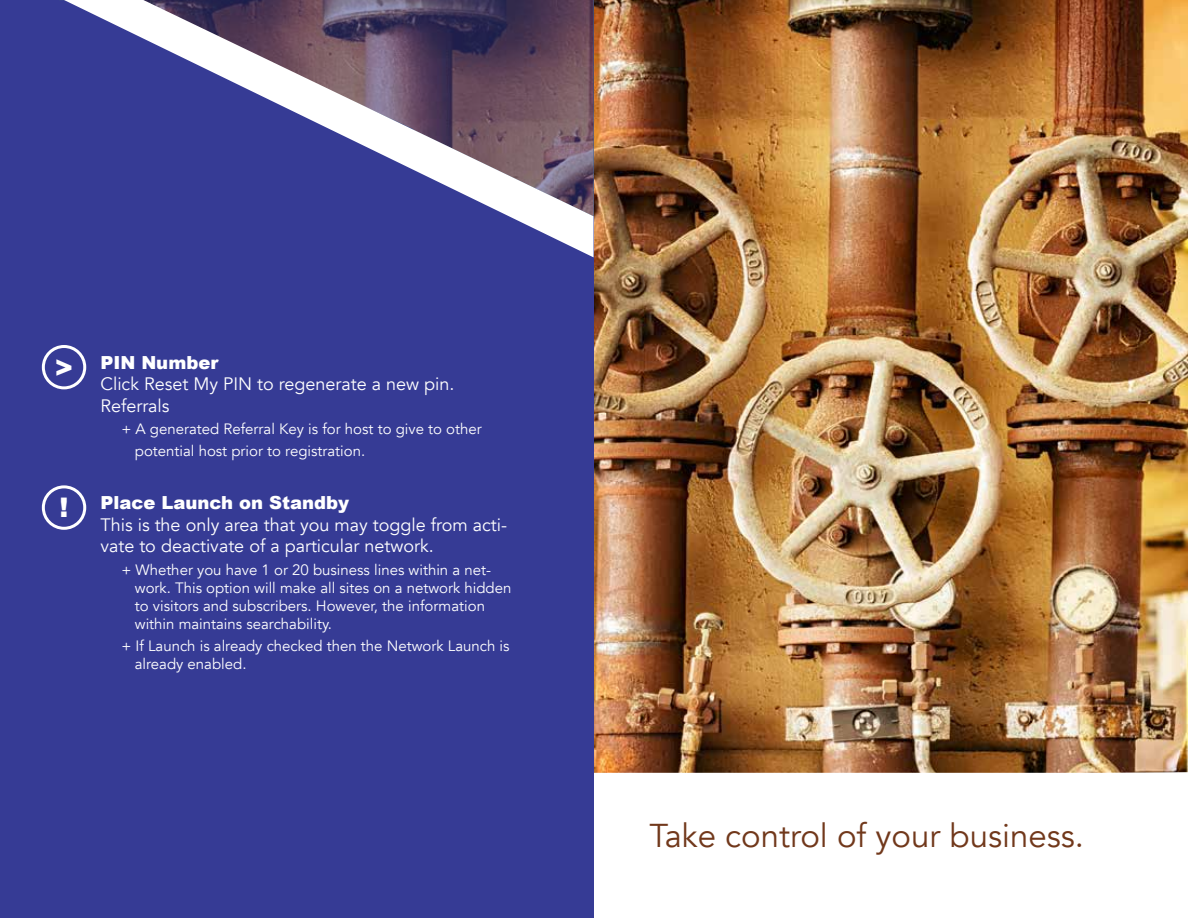
<style>
.page{position:relative;width:1188px;height:918px;background:#fff}
.page>*{position:absolute;margin:0;border:0;box-sizing:border-box;transform-origin:0 0}
.t1{font:33px "Avenir";color:#71381b}
.t2{font:900 27px "Arial";color:#fff}
.t3{font:18px/21.6px "Avenir";color:#fff}
.t4{font:900 18px "Arial";color:#fff}
.t5{font:15px/18px "Avenir";color:#fff}
</style>
<div class="page">
<img style="left:594px;top:0;width:594px;height:772px">
<div style="left:0;top:0;width:594px;height:918px;background:#363b95"></div>
<div style="left:42px;top:345px;width:44px;height:44px;border:3px solid #fff;border-radius:50%"></div>
<div style="left:42px;top:485px;width:44px;height:45px;border:3px solid #fff;border-radius:50%"></div>
<svg style="left:64px;top:0;width:530px;height:257px"></svg>
<h2 class="t2" style="left:55px;top:348px;width:19px">&gt;</h2>
<h2 class="t2" style="left:60px;top:488px;width:10px">!</h2>
<p class="t4" style="left:100px;top:349px;width:119px">PIN Number</p>
<p class="t3" style="left:100px;top:374px;width:356px">Click Reset My PIN to regenerate a new pin.<br>Referrals</p>
<p class="t5" style="left:135px;top:419px;width:348px;line-height:21.6px;text-indent:-14px">+ A generated Referral Key is for host to give to other potential host prior to registration.</p>
<p class="t4" style="left:100px;top:490px;width:250px">Place Launch on Standby</p>
<p class="t3" style="left:100px;top:514px;width:408px">This is the only area that you may toggle from acti&shy;vate to deactivate of a particular network.</p>
<p class="t5" style="left:135px;top:561px;width:378px;text-indent:-14px">+ Whether you have 1 or 20 business lines within a net&shy;work. This option will make all sites on a network hidden to visitors and subscribers. However, the information within maintains searchability.</p>
<p class="t5" style="left:135px;top:637px;width:376px;text-indent:-14px">+ If Launch is already checked then the Network Launch is already enabled.</p>
<h1 class="t1" style="left:649px;top:816px;width:436px">Take control of your business.</h1>
</div>
